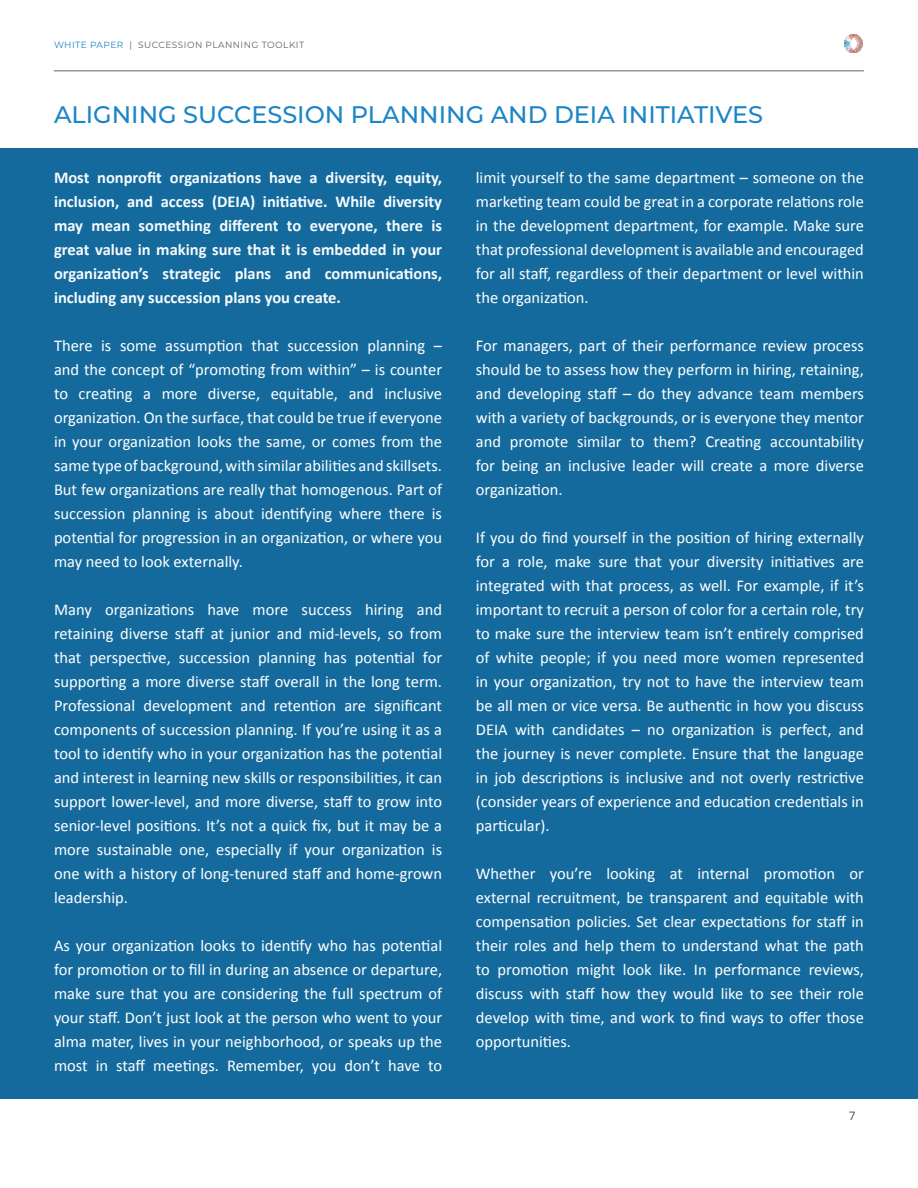
<style>
.page{position:relative;width:918px;height:1188px;background:#fff}
.page>*{position:absolute;margin:0;border:0;box-sizing:border-box;transform-origin:0 0}
.t1{font:500 24px "Montserrat";color:#1b85c7}
.t2{font:16.5px/24px "Calibri";color:#fff;text-align:justify}
.t3{font:700 16.5px/24px "Calibri";color:#f6fbfe;text-align:justify}
.t4{font:13.5px "Calibri";color:#636366}
.t5{font:9px "Montserrat";letter-spacing:.05em;color:#636366}
.s1{color:#1b85c7}
</style>
<div class="page">
<div style="left:0;top:148px;width:918px;height:951px;background:#156a9d"></div>
<img style="left:845px;top:35px;width:18px;height:18px">
<hr style="left:54px;top:70px;width:810px;height:1px;background:#636366">
<p class="t5" style="left:54px;top:39px;width:252px"><span class="s1">WHITE PAPER</span> | SUCCESSION PLANNING TOOLKIT</p>
<p class="t1" style="left:54px;top:97px;width:711px">ALIGNING SUCCESSION PLANNING AND DEIA INITIATIVES</p>
<p class="t3" style="left:54px;top:165px;width:390px">Most nonprofit organizations have a diversity, equity, inclusion, and access (DEIA) initiative. While diversity may mean something different to everyone, there is great value in making sure that it is embedded in your organization’s strategic plans and communications, including any succession plans you create.</p>
<p class="t2" style="left:54px;top:334px;width:390px">There is some assumption that succession planning – and the concept of “promoting from within” – is counter to creating a more diverse, equitable, and inclusive organization. On the surface, that could be true if everyone in your organization looks the same, or comes from the same type of background, with similar abilities and skillsets.<br>But few organizations are really that homogenous. Part of succession planning is about identifying where there is potential for progression in an organization, or where you may need to look externally.</p>
<p class="t2" style="left:54px;top:598px;width:390px">Many organizations have more success hiring and retaining diverse staff at junior and mid-levels, so from that perspective, succession planning has potential for supporting a more diverse staff overall in the long term.<br>Professional development and retention are significant components of succession planning. If you’re using it as a tool to identify who in your organization has the potential and interest in learning new skills or responsibilities, it can support lower-level, and more diverse, staff to grow into senior-level positions. It’s not a quick fix, but it may be a more sustainable one, especially if your organization is one with a history of long-tenured staff and home-grown leadership.</p>
<p class="t2" style="left:54px;top:934px;width:390px">As your organization looks to identify who has potential for promotion or to fill in during an absence or departure, make sure that you are considering the full spectrum of your staff. Don’t just look at the person who went to your alma mater, lives in your neighborhood, or speaks up the most in staff meetings. Remember, you don’t have to</p>
<p class="t2" style="left:476px;top:166px;width:390px">limit yourself to the same department – someone on the marketing team could be great in a corporate relations role in the development department, for example. Make sure that professional development is available and encouraged for all staff, regardless of their department or level within the organization.</p>
<p class="t2" style="left:476px;top:334px;width:390px">For managers, part of their performance review process should be to assess how they perform in hiring, retaining, and developing staff – do they advance team members with a variety of backgrounds, or is everyone they mentor and promote similar to them? Creating accountability for being an inclusive leader will create a more diverse organization.</p>
<p class="t2" style="left:476px;top:526px;width:390px">If you do find yourself in the position of hiring externally for a role, make sure that your diversity initiatives are integrated with that process, as well. For example, if it’s important to recruit a person of color for a certain role, try to make sure the interview team isn’t entirely comprised of white people; if you need more women represented in your organization, try not to have the interview team be all men or vice versa. Be authentic in how you discuss DEIA with candidates – no organization is perfect, and the journey is never complete. Ensure that the language in job descriptions is inclusive and not overly restrictive (consider years of experience and education credentials in particular).</p>
<p class="t2" style="left:476px;top:862px;width:390px">Whether you’re looking at internal promotion or external recruitment, be transparent and equitable with compensation policies. Set clear expectations for staff in their roles and help them to understand what the path to promotion might look like. In performance reviews, discuss with staff how they would like to see their role develop with time, and work to find ways to offer those opportunities.</p>
<p class="t4" style="left:849px;top:1107px;width:8px">7</p>
</div>
